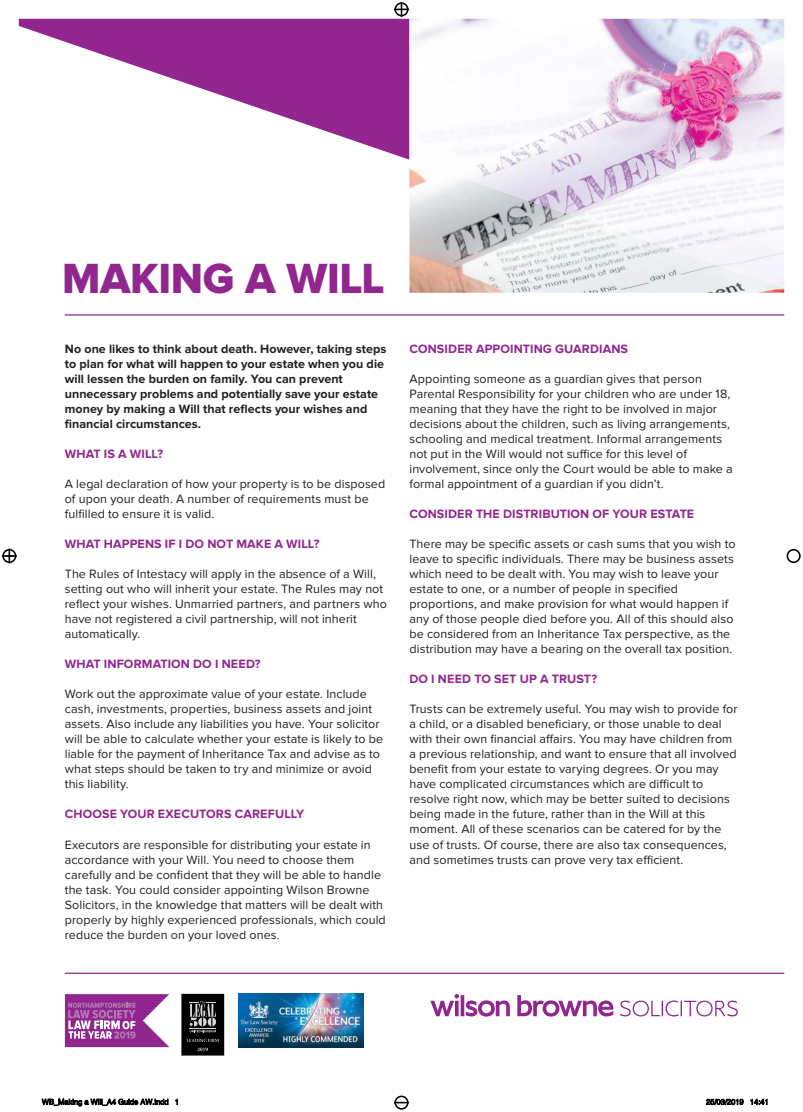
<style>
.page{position:relative;width:803px;height:1112px;background:#fff}
.page>*{position:absolute;margin:0;border:0;box-sizing:border-box;transform-origin:0 0}
.t1{font:43.75px "Proxima Nova Extrabld";letter-spacing:-.01em;color:#91268f}
.t2{font:12.5px/15px "Proxima Nova";letter-spacing:.005em;color:#221f1f}
.t3{font:700 12.5px/15px "Proxima Nova";letter-spacing:.005em;color:#221f1f}
.t4{font:700 12.5px "Proxima Nova";letter-spacing:.01em;color:#91268f}
</style>
<div class="page">
<svg style="left:430px;top:994px;width:308px;height:22px"></svg>
<img style="left:409px;top:288px;width:375px;height:4px">
<hr style="left:65px;top:972px;width:719px;height:1px;background:#91268f">
<hr style="left:65px;top:314px;width:719px;height:1px;background:#91268f">
<svg style="left:19px;top:19px;width:390px;height:141px;fill:#91268f"></svg>
<img style="left:409px;top:19px;width:375px;height:269px">
<svg style="left:65px;top:994px;width:104px;height:52px"></svg>
<div style="left:182px;top:994px;width:42px;height:60px;background:#000"></div>
<div style="left:182px;top:993px;width:42px;height:61px;border:1px solid #000"></div>
<svg style="left:190px;top:1000px;width:26px;height:32px"></svg>
<svg style="left:187px;top:1038px;width:32px;height:3px"></svg>
<svg style="left:197px;top:1047px;width:11px;height:3px"></svg>
<img style="left:238px;top:993px;width:125px;height:53px">
<svg style="left:394px;top:2px;width:15px;height:15px"></svg>
<div style="left:394px;top:1095px;width:14px;height:14px;border:2px solid #000;border-radius:50%"></div>
<svg style="left:394px;top:1101px;width:15px;height:2px"></svg>
<svg style="left:2px;top:548px;width:15px;height:15px"></svg>
<div style="left:786px;top:549px;width:15px;height:14px;border:2px solid #000;border-radius:50%"></div>
<svg style="left:41px;top:1097px;width:128px;height:9px"></svg>
<svg style="left:175px;top:1098px;width:3px;height:6px"></svg>
<svg style="left:706px;top:1098px;width:38px;height:6px"></svg>
<svg style="left:750px;top:1098px;width:18px;height:6px"></svg>
<h1 class="t1" style="left:62px;top:260px;width:324px">MAKING A WILL</h1>
<p class="t3" style="left:65px;top:342px;width:323px">No one likes to think about death. However, taking steps to plan for what will happen to your estate when you die will lessen the burden on family. You can prevent unnecessary problems and potentially save your estate money by making a Will that reflects your wishes and financial circumstances.</p>
<p class="t4" style="left:65px;top:448px;width:100px">WHAT IS A WILL?</p>
<p class="t2" style="left:65px;top:477px;width:322px">A legal declaration of how your property is to be disposed of upon your death. A number of requirements must be fulfilled to ensure it is valid.</p>
<p class="t4" style="left:65px;top:538px;width:256px">WHAT HAPPENS IF I DO NOT MAKE A WILL?</p>
<p class="t2" style="left:65px;top:567px;width:324px">The Rules of Intestacy will apply in the absence of a Will, setting out who will inherit your estate. The Rules may not reflect your wishes. Unmarried partners, and partners who have not registered a civil partnership, will not inherit automatically.</p>
<p class="t4" style="left:65px;top:658px;width:197px">WHAT INFORMATION DO I NEED?</p>
<p class="t2" style="left:65px;top:687px;width:320px">Work out the approximate value of your estate. Include cash, investments, properties, business assets and joint assets. Also include any liabilities you have. Your solicitor will be able to calculate whether your estate is likely to be liable for the payment of Inheritance Tax and advise as to what steps should be taken to try and minimize or avoid this liability.</p>
<p class="t4" style="left:65px;top:808px;width:241px">CHOOSE YOUR EXECUTORS CAREFULLY</p>
<p class="t2" style="left:65px;top:837px;width:322px">Executors are responsible for distributing your estate in accordance with your Will. You need to choose them carefully and be confident that they will be able to handle the task. You could consider appointing Wilson Browne Solicitors, in the knowledge that matters will be dealt with properly by highly experienced professionals, which could reduce the burden on your loved ones.</p>
<p class="t4" style="left:409px;top:343px;width:220px">CONSIDER APPOINTING GUARDIANS</p>
<p class="t2" style="left:409px;top:372px;width:325px">Appointing someone as a guardian gives that person Parental Responsibility for your children who are under 18, meaning that they have the right to be involved in major decisions about the children, such as living arrangements, schooling and medical treatment. Informal arrangements not put in the Will would not suffice for this level of involvement, since only the Court would be able to make a formal appointment of a guardian if you didn’t.</p>
<p class="t4" style="left:409px;top:508px;width:286px">CONSIDER THE DISTRIBUTION OF YOUR ESTATE</p>
<p class="t2" style="left:409px;top:537px;width:327px">There may be specific assets or cash sums that you wish to leave to specific individuals. There may be business assets which need to be dealt with. You may wish to leave your estate to one, or a number of people in specified proportions, and make provision for what would happen if any of those people died before you. All of this should also be considered from an Inheritance Tax perspective, as the distribution may have a bearing on the overall tax position.</p>
<p class="t4" style="left:409px;top:673px;width:189px">DO I NEED TO SET UP A TRUST?</p>
<p class="t2" style="left:409px;top:702px;width:330px">Trusts can be extremely useful. You may wish to provide for a child, or a disabled beneficiary, or those unable to deal with their own financial affairs. You may have children from a previous relationship, and want to ensure that all involved benefit from your estate to varying degrees. Or you may have complicated circumstances which are difficult to resolve right now, which may be better suited to decisions being made in the future, rather than in the Will at this moment. All of these scenarios can be catered for by the use of trusts. Of course, there are also tax consequences, and sometimes trusts can prove very tax efficient.</p>
</div>
